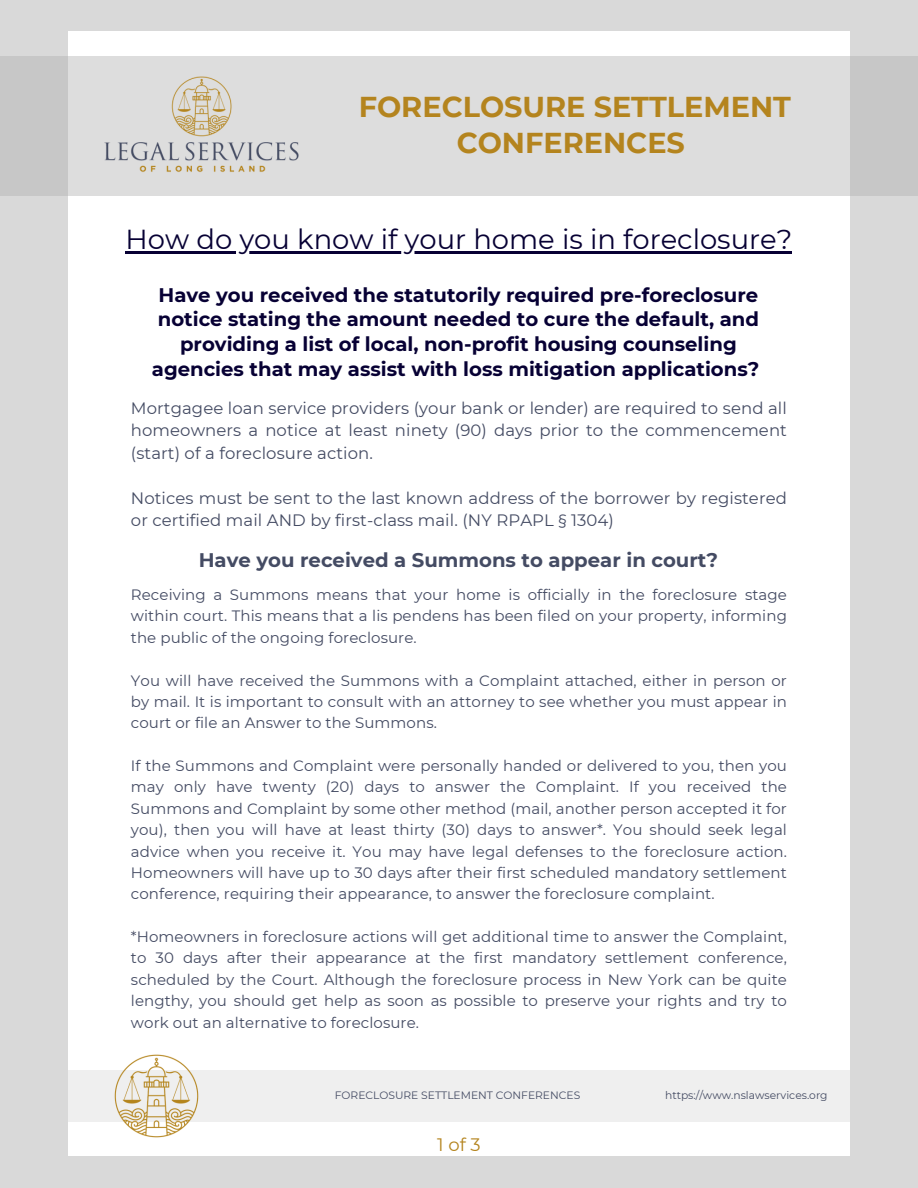
<style>
.page{position:relative;width:918px;height:1188px;background:#d9d9d9}
.page>*{position:absolute;margin:0;border:0;box-sizing:border-box;transform-origin:0 0}
.t1{font:700 28.65px/36px "Montserrat";color:#b4841e;text-align:center}
.t2{font:27.45px "Montserrat";color:#070034}
.t3{font:700 19.65px/24.8px "Montserrat";color:#070034;text-align:center}
.t4{font:700 19.65px "Montserrat";color:#444b63}
.t5{font:18px "Montserrat";color:#b4841e}
.t6{font:16.5px/22.5px "Montserrat";letter-spacing:.005em;color:#444b63;text-align:justify}
.t7{font:15px/21.3px "Montserrat";letter-spacing:.005em;color:#444b63;text-align:justify}
.t8{font:10.65px "Montserrat";color:#444b63}
</style>
<div class="page">
<div style="left:69px;top:31px;width:781px;height:1125px;background:#fff"></div>
<svg style="left:0;top:56px;width:918px;height:140px;fill:#ddd"></svg>
<img style="left:66px;top:54px;width:273px;height:142px">
<hr style="left:126px;top:251px;width:666px;height:2px;background:#070034">
<div style="left:68px;top:1071px;width:782px;height:50px;background:#efefef"></div>
<img style="left:106px;top:1054px;width:101px;height:84px">
<h4 class="t1" style="left:359px;top:89px;width:434px">FORECLOSURE SETTLEMENT<br>CONFERENCES</h4>
<p class="t2" style="left:126px;top:222px;width:668px">How do you know if your home is in foreclosure?</p>
<h5 class="t3" style="left:152px;top:282px;width:609px">Have you received the statutorily required pre‐foreclosure notice stating the amount needed to cure the default, and providing a list of local, non-profit housing counseling agencies that may assist with loss mitigation applications?</h5>
<h5 class="t6" style="left:131px;top:397px;width:658px">Mortgagee loan service providers (your bank or lender) are required to send all homeowners a notice at least ninety (90) days prior to the commencement (start) of a foreclosure action.</h5>
<h5 class="t6" style="left:131px;top:487px;width:658px">Notices must be sent to the last known address of the borrower by registered or certified mail AND by first-class mail. (NY RPAPL § 1304)</h5>
<h2 class="t4" style="left:199px;top:547px;width:521px">Have you received a Summons to appear in court?</h2>
<h3 class="t7" style="left:131px;top:584px;width:658px">Receiving a Summons means that your home is officially in the foreclosure stage within court. This means that a lis pendens has been filed on your property, informing the public of the ongoing foreclosure.</h3>
<h5 class="t7" style="left:131px;top:669px;width:658px">You will have received the Summons with a Complaint attached, either in person or by mail. It is important to consult with an attorney to see whether you must appear in court or file an Answer to the Summons.</h5>
<h5 class="t7" style="left:131px;top:755px;width:658px">If the Summons and Complaint were personally handed or delivered to you, then you may only have twenty (20) days to answer the Complaint. If you received the Summons and Complaint by some other method (mail, another person accepted it for you), then you will have at least thirty (30) days to answer*. You should seek legal advice when you receive it. You may have legal defenses to the foreclosure action.<br>Homeowners will have up to 30 days after their first scheduled mandatory settlement conference, requiring their appearance, to answer the foreclosure complaint.</h5>
<h3 class="t7" style="left:131px;top:926px;width:658px">*Homeowners in foreclosure actions will get additional time to answer the Complaint, to 30 days after their appearance at the first mandatory settlement conference, scheduled by the Court. Although the foreclosure process in New York can be quite lengthy, you should get help as soon as possible to preserve your rights and try to work out an alternative to foreclosure.</h3>
<p class="t8" style="left:335px;top:1089px;width:247px">FORECLOSURE SETTLEMENT CONFERENCES</p>
<h1 class="t8" style="left:665px;top:1089px;width:164px">https://www.nslawservices.org</h1>
<h5 class="t5" style="left:437px;top:1133px;width:45px">1of3</h5>
</div>
